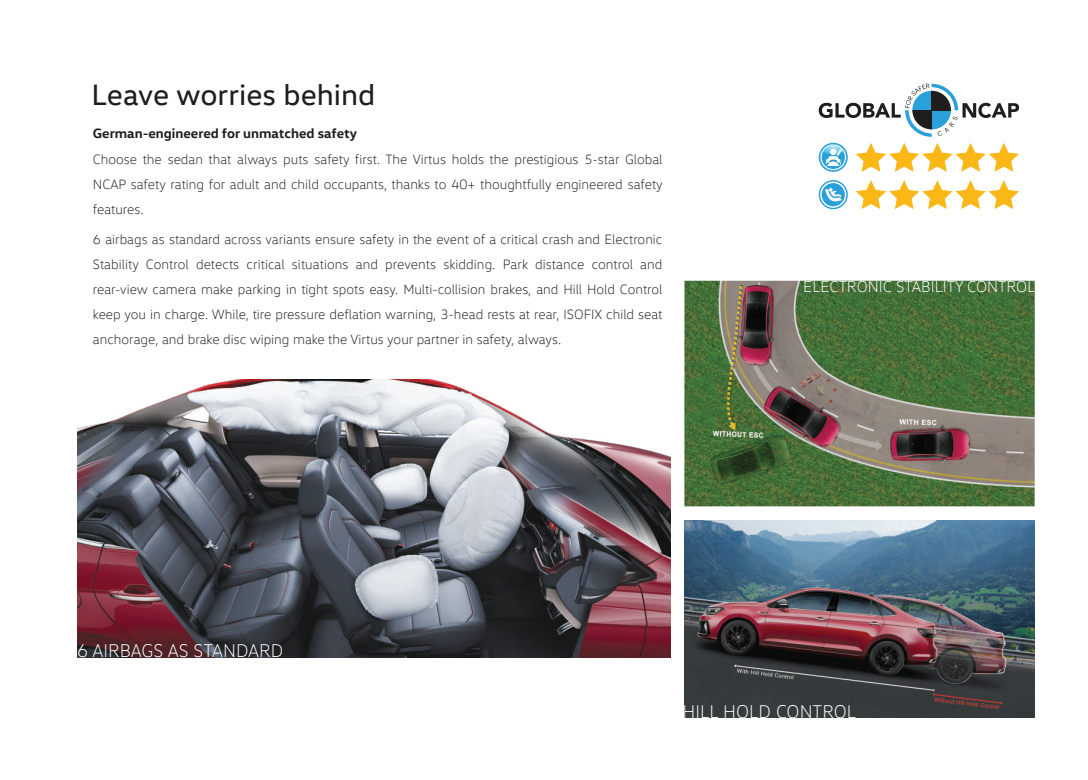
<style>
.page{position:relative;width:1088px;height:780px;background:#fff}
.page>*{position:absolute;margin:0;border:0;box-sizing:border-box;transform-origin:0 0}
.t1{font:30px "VW Head";color:#201d1e}
.t2{font:300 18.75px "VW Head";color:#fff}
.t3{font:300 16px "VW Head";color:#fff}
.t4{font:300 13.75px/25px "VW Head";color:#201d1e;text-align:justify}
.t5{font:700 13.75px "VW Head";color:#201d1e}
</style>
<div class="page">
<img style="left:78px;top:379px;width:592px;height:279px">
<svg style="left:856px;top:143px;width:163px;height:29px"></svg>
<svg style="left:856px;top:180px;width:163px;height:29px"></svg>
<svg style="left:819px;top:143px;width:29px;height:29px"></svg>
<svg style="left:820px;top:144px;width:26px;height:26px"></svg>
<svg style="left:819px;top:180px;width:29px;height:29px"></svg>
<svg style="left:820px;top:181px;width:26px;height:27px"></svg>
<div style="left:822px;top:183px;width:23px;height:23px;background:#2aa0da;border-radius:12px"></div>
<svg style="left:825px;top:188px;width:16px;height:14px"></svg>
<svg style="left:819px;top:83px;width:200px;height:54px"></svg>
<img style="left:684px;top:281px;width:351px;height:225px">
<img style="left:684px;top:520px;width:351px;height:198px">
<h1 class="t1" style="left:91px;top:76px;width:286px">Leave worries behind</h1>
<p class="t5" style="left:93px;top:124px;width:266px">German-engineered for unmatched safety</p>
<p class="t4" style="left:93px;top:146px;width:571px">Choose the sedan that always puts safety first. The Virtus holds the prestigious 5-star Global NCAP safety rating for adult and child occupants, thanks to 40+ thoughtfully engineered safety features.</p>
<p class="t4" style="left:93px;top:226px;width:571px">6 airbags as standard across variants ensure safety in the event of a critical crash and Electronic Stability Control detects critical situations and prevents skidding. Park distance control and rear-view camera make parking in tight spots easy. Multi-collision brakes, and Hill Hold Control keep you in charge. While, tire pressure deflation warning, 3-head rests at rear, ISOFIX child seat anchorage, and brake disc wiping make the Virtus your partner in safety, always.</p>
<p class="t3" style="left:803px;top:276px;width:234px">ELECTRONIC STABILITY CONTROL</p>
<h2 class="t2" style="left:77px;top:639px;width:208px">6 AIRBAGS AS STANDARD</h2>
<h2 class="t2" style="left:682px;top:700px;width:175px">HILL HOLD CONTROL</h2>
</div>
